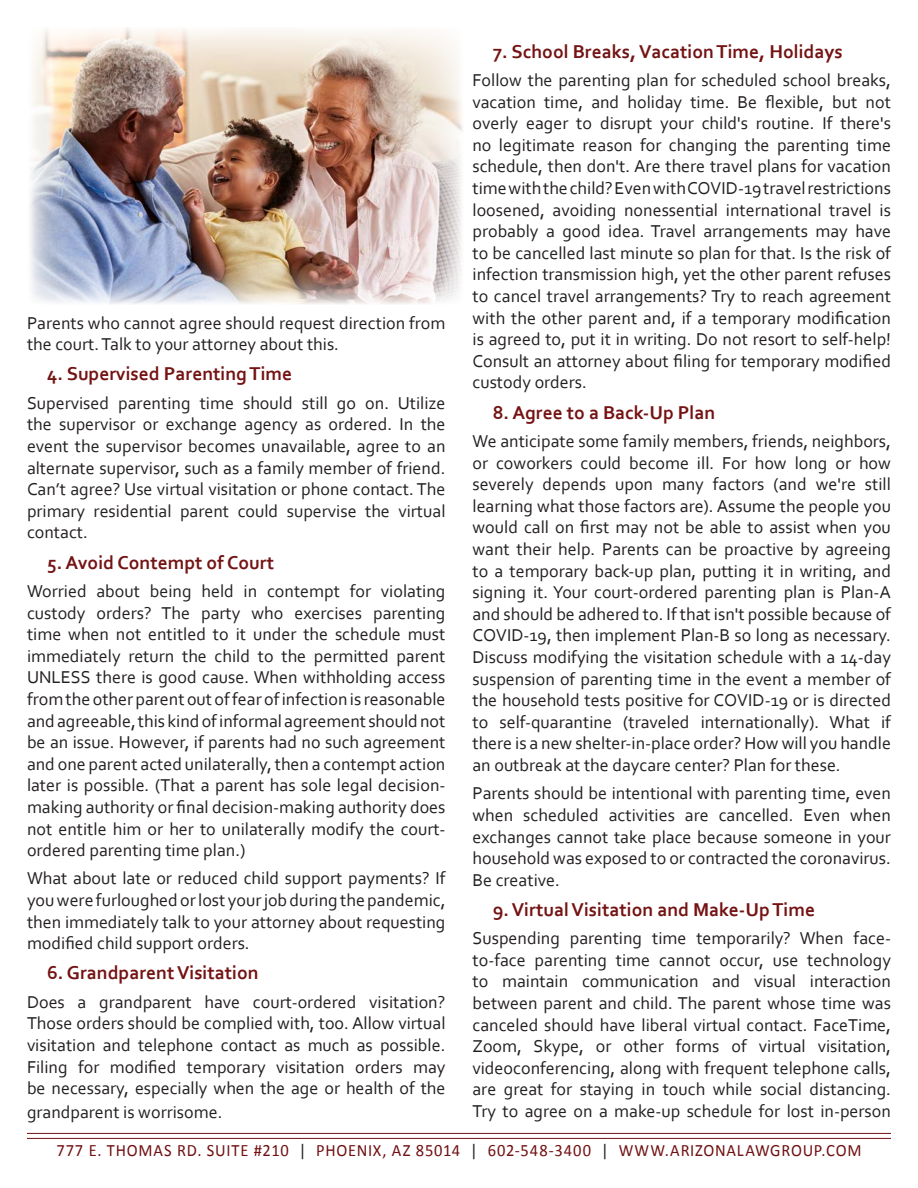
<style>
.page{position:relative;width:918px;height:1188px;background:#fff}
.page>*{position:absolute;margin:0;border:0;box-sizing:border-box;transform-origin:0 0}
.t1{font:700 19.5px "Corbel";color:#741313}
.t2{font:18px/21.6px "Corbel";color:#231f20;text-align:justify}
.Stewart_Law_Address{font:17.4px "Calibri";letter-spacing:.05em;color:#701012;scale:.95 1}
.s1{color:#231f20}
</style>
<div class="page">
<hr style="left:27px;top:1133px;width:864px;height:1px;background:#731113">
<hr style="left:27px;top:1138px;width:864px;height:1px;background:#731113">
<img style="left:30px;top:28px;width:432px;height:276px">
<p class="t2" style="left:27px;top:312px;width:420px">Parents who cannot agree should request direction from the court. Talk to your attorney about this.</p>
<p class="t1" style="left:47px;top:362px;width:246px">4. Supervised Parenting Time</p>
<p class="t2" style="left:27px;top:392px;width:420px">Supervised parenting time should still go on. Utilize the supervisor or exchange agency as ordered. In the event the supervisor becomes unavailable, agree to an alternate supervisor, such as a family member of friend.<br>Can’t agree? Use virtual visitation or phone contact. The primary residential parent could supervise the virtual contact.</p>
<p class="t1" style="left:47px;top:550px;width:228px">5. Avoid Contempt of Court</p>
<p class="t2" style="left:27px;top:580px;width:420px">Worried about being held in contempt for violating custody orders? The party who exercises parenting time when not entitled to it under the schedule must immediately return the child to the permitted parent UNLESS there is good cause. When withholding access from the other parent out of fear of infection is reasonable and agreeable, this kind of informal agreement should not be an issue. However, if parents had no such agreement and one parent acted unilaterally, then a contempt action later is possible. (That a parent has sole legal decision&shy;making authority or final decision-making authority does not entitle him or her to unilaterally modify the court&shy;ordered parenting time plan.)</p>
<p class="t2" style="left:27px;top:867px;width:420px">What about late or reduced child support payments? If you were furloughed or lost your job during the pandemic, then immediately talk to your attorney about requesting modified child support orders.</p>
<p class="t1" style="left:47px;top:961px;width:213px">6. Grandparent Visitation</p>
<p class="t2" style="left:27px;top:991px;width:420px">Does a grandparent have court-ordered visitation?<br>Those orders should be complied with, too. Allow virtual visitation and telephone contact as much as possible.<br>Filing for modified temporary visitation orders may be necessary, especially when the age or health of the</p>
<p class="t2" style="left:27px;top:1100px;width:197px">grandparent is worrisome.</p>
<p class="t1" style="left:493px;top:39px;width:352px">7. School Breaks, Vacation Time, Holidays</p>
<p class="t2" style="left:472px;top:69px;width:420px">Follow the parenting plan for scheduled school breaks, vacation time, and holiday time. Be flexible, but not overly eager to disrupt your child's routine. If there's no legitimate reason for changing the parenting time schedule, then don't. Are there travel plans for vacation time with the child? Even with COVID-19 travel restrictions loosened, avoiding nonessential international travel is probably a good idea. Travel arrangements may have to be cancelled last minute so plan for that. Is the risk of infection transmission high, yet the other parent refuses to cancel travel arrangements? Try to reach agreement with the other parent and, if a temporary modification is agreed to, put it in writing. Do not resort to self-help!<br>Consult an attorney about filing for temporary modified custody orders.</p>
<p class="t1" style="left:493px;top:400px;width:224px">8. Agree to a Back-Up Plan</p>
<p class="t2" style="left:472px;top:430px;width:420px">We anticipate some family members, friends, neighbors, or coworkers could become ill. For how long or how severely depends upon many factors (and we're still learning what those factors are). Assume the people you would call on first may not be able to assist when you want their help. Parents can be proactive by agreeing to a temporary back-up plan, putting it in writing, and signing it. Your court-ordered parenting plan is Plan-A and should be adhered to. If that isn't possible because of COVID-19, then implement Plan-B so long as necessary.<br>Discuss modifying the visitation schedule with a 14-day suspension of parenting time in the event a member of the household tests positive for COVID-19 or is directed to self-quarantine (traveled internationally). What if there is a new shelter-in-place order? How will you handle an outbreak at the daycare center? Plan for these.</p>
<p class="t2" style="left:472px;top:782px;width:420px">Parents should be intentional with parenting time, even when scheduled activities are cancelled. Even when exchanges cannot take place because someone in your household was exposed to or contracted the coronavirus.<br>Be creative.</p>
<p class="t1" style="left:493px;top:897px;width:324px">9. Virtual Visitation and Make-Up Time</p>
<p class="t2" style="left:472px;top:927px;width:420px">Suspending parenting time temporarily? When face&shy;to-face parenting time cannot occur, use technology to maintain communication and visual interaction between parent and child. The parent whose time was canceled should have liberal virtual contact. FaceTime, Zoom, Skype, or other forms of virtual visitation, videoconferencing, along with frequent telephone calls, are great for staying in touch while social distancing.<br>Try to agree on a make-up schedule for lost in-person</p>
<p class="Stewart_Law_Address" style="left:56px;top:1139px;width:849px">777 E. THOMAS RD. SUITE #210 <span class="s1">|</span> PHOENIX, AZ 85014 <span class="s1">|</span> 602-548-3400 <span class="s1">|</span> WWW.ARIZONALAWGROUP.COM</p>
</div>
